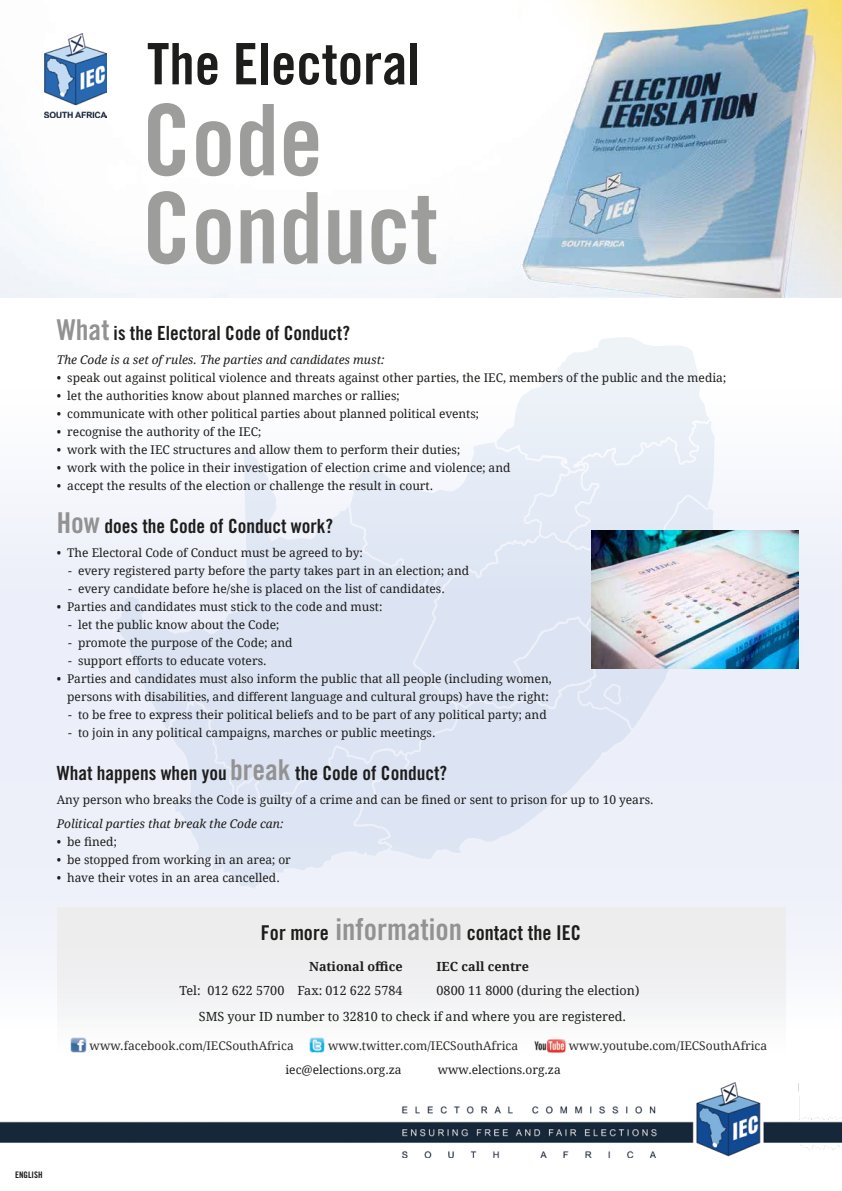
<style>
.page{position:relative;width:842px;height:1191px;background:#fff}
.page>*{position:absolute;margin:0;border:0;box-sizing:border-box;transform-origin:0 0}
.t1{font:98.7px/88px "Trade Gothic Bold Cond Twenty";color:#9d9d9c}
.t2{font:57.2px "Trade Gothic Bold Cond Twenty";color:#1d1d1b}
.t3{font:20.4px "Trade Gothic Bold Cond Twenty";color:#1d1d1b}
.t4{font:19.5px "Trade Gothic Bold Cond Twenty";color:#1d1d1b}
.t5{font:12.6px/26.9px "Droid Serif";color:#1d1d1b}
.t6{font:700 12.6px "Droid Serif";color:#1d1d1b}
.t7{font:12px/18px "Droid Serif";color:#1d1d1b;text-align:right}
.t8{font:italic 12px "Droid Serif";color:#1d1d1b}
.t9{font:9px "Trade Gothic Bold Cond Twenty";color:#1d1d1b}
.s1{font-size:28.7px;color:#929292}
.s2{font-size:30px;color:#929292}
</style>
<div class="page">
<div style="left:0;top:374px;width:842px;height:658px;background:linear-gradient(to bottom,#f4f5fb,#eff1fa)"></div>
<svg style="left:107px;top:337px;width:645px;height:554px"></svg>
<img style="left:0;top:1082px;width:842px;height:75px">
<img style="left:0;top:0;width:842px;height:298px">
<img style="left:45px;top:33px;width:62px;height:85px">
<img style="left:591px;top:530px;width:208px;height:139px">
<img style="left:72px;top:1052px;width:13px;height:1px">
<img style="left:311px;top:1052px;width:12px;height:1px">
<img style="left:548px;top:1052px;width:17px;height:1px">
<div style="left:57px;top:907px;width:728px;height:145px;background:#ededed"></div>
<h2 class="t2" style="left:147px;top:29px;width:275px">The Electoral</h2>
<h1 class="t1" style="left:142px;top:95px;width:297px">Code<br>Conduct</h1>
<h3 class="t4" style="left:57px;top:321px;width:295px"><span class="s1">What</span> is the Electoral Code of Conduct?</h3>
<p class="t8" style="left:57px;top:352px;width:329px">The Code is a set of rules. The parties and candidates must:</p>
<p class="t7" style="left:57px;top:369px;width:671px">• speak out against political violence and threats against other parties, the IEC, members of the public and the media;</p>
<p class="t7" style="left:57px;top:387px;width:344px">• let the authorities know about planned marches or rallies;</p>
<p class="t7" style="left:57px;top:405px;width:424px">• communicate with other political parties about planned political events;</p>
<p class="t7" style="left:57px;top:423px;width:206px">• recognise the authority of the IEC;</p>
<p class="t7" style="left:57px;top:441px;width:405px">• work with the IEC structures and allow them to perform their duties;</p>
<p class="t7" style="left:57px;top:459px;width:455px">• work with the police in their investigation of election crime and violence; and</p>
<p class="t7" style="left:57px;top:477px;width:378px">• accept the results of the election or challenge the result in court.</p>
<h3 class="t4" style="left:57px;top:514px;width:278px"><span class="s1">How</span> does the Code of Conduct work?</h3>
<p class="t7" style="left:57px;top:544px;width:308px">• The Electoral Code of Conduct must be agreed to by:</p>
<p class="t7" style="left:68px;top:562px;width:402px">- every registered party before the party takes part in an election; and</p>
<p class="t7" style="left:68px;top:580px;width:378px">- every candidate before he/she is placed on the list of candidates.</p>
<p class="t7" style="left:57px;top:598px;width:327px">• Parties and candidates must stick to the code and must:</p>
<p class="t7" style="left:68px;top:616px;width:213px">- let the public know about the Code;</p>
<p class="t7" style="left:68px;top:634px;width:226px">- promote the purpose of the Code; and</p>
<p class="t7" style="left:68px;top:652px;width:200px">- support efforts to educate voters.</p>
<p class="t7" style="left:57px;top:670px;width:497px">• Parties and candidates must also inform the public that all people (including women, persons with disabilities, and different language and cultural groups) have the right:</p>
<p class="t7" style="left:68px;top:706px;width:480px">- to be free to express their political beliefs and to be part of any political party; and</p>
<p class="t7" style="left:68px;top:724px;width:369px">- to join in any political campaigns, marches or public meetings.</p>
<h3 class="t4" style="left:57px;top:760px;width:392px">What happens when you <span class="s1">break</span> the Code of Conduct?</h3>
<p class="t7" style="left:57px;top:791px;width:598px">Any person who breaks the Code is guilty of a crime and can be fined or sent to prison for up to 10 years.</p>
<p class="t8" style="left:57px;top:815px;width:228px">Political parties that break the Code can:</p>
<p class="t7" style="left:57px;top:832px;width:61px">• be fined;</p>
<p class="t7" style="left:57px;top:850px;width:236px">• be stopped from working in an area; or</p>
<p class="t7" style="left:57px;top:868px;width:225px">• have their votes in an area cancelled.</p>
<h3 class="t3" style="left:261px;top:920px;width:322px">For more <span class="s2">information</span> contact the IEC</h3>
<p class="t6" style="left:309px;top:959px;width:95px">National office</p>
<p class="t6" style="left:437px;top:959px;width:94px">IEC call centre</p>
<p class="t5" style="left:179px;top:976px;width:225px">Tel: 012 622 5700 Fax: 012 622 5784</p>
<p class="t5" style="left:199px;top:976px;width:442px;text-indent:238px">0800 11 8000 (during the election)<br>SMS your ID number to 32810 to check if and where you are registered.</p>
<p class="t7" style="left:90px;top:1036px;width:206px">www.facebook.com/IECSouthAfrica</p>
<p class="t7" style="left:328px;top:1036px;width:192px">www.twitter.com/IECSouthAfrica</p>
<p class="t7" style="left:569px;top:1036px;width:200px">www.youtube.com/IECSouthAfrica</p>
<p class="t7" style="left:285px;top:1060px;width:118px">iec@elections.org.za</p>
<p class="t7" style="left:438px;top:1060px;width:125px">www.elections.org.za</p>
<p class="t9" style="left:15px;top:1168px;width:29px">ENGLISH</p>
</div>
